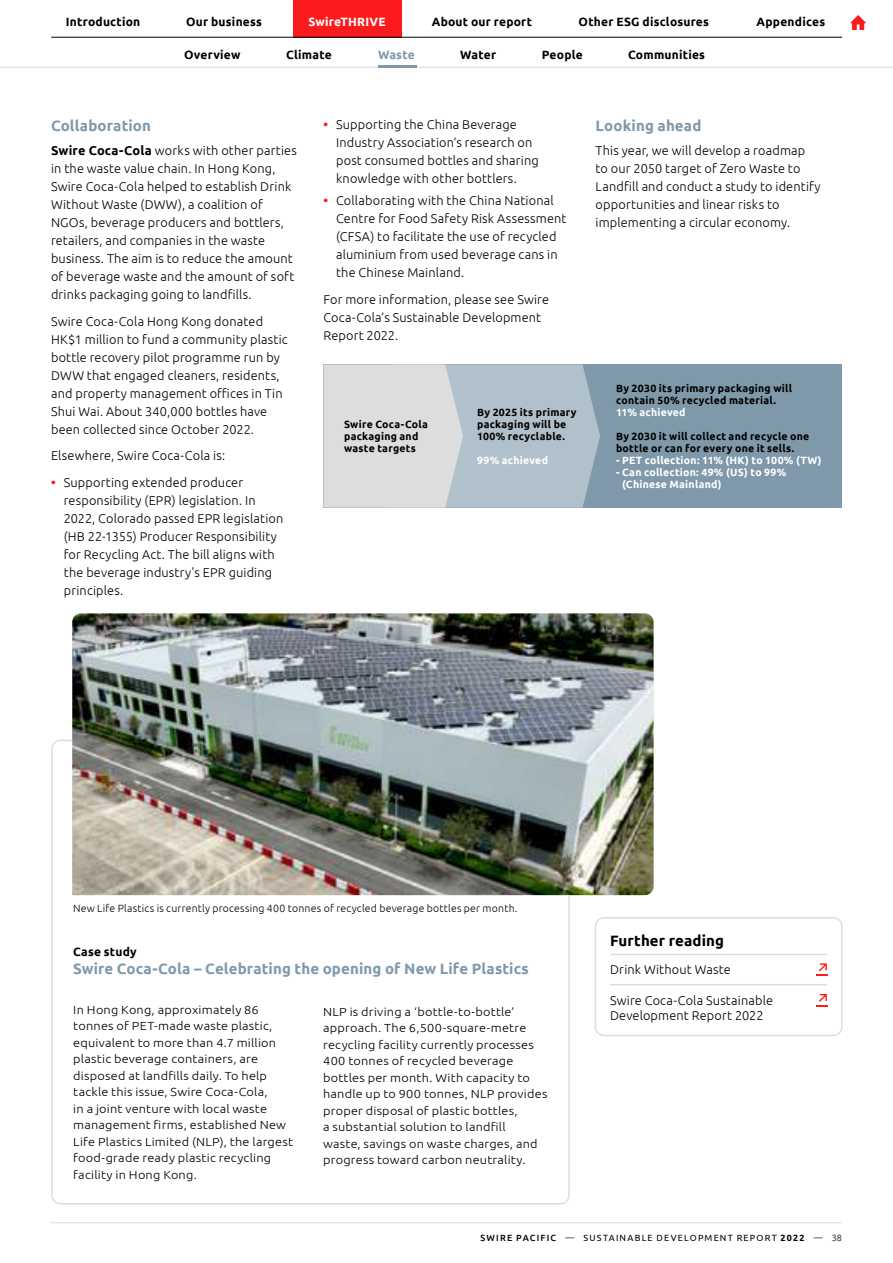
<style>
.page{position:relative;width:893px;height:1263px;background:#fff}
.page>*{position:absolute;margin:0;border:0;box-sizing:border-box;transform-origin:0 0}
.t1{font:700 15px "Ubuntu";letter-spacing:.01em;color:#7f99aa}
.t2{font:700 15px "Ubuntu";letter-spacing:.01em;color:#000}
.t3{font:300 12.75px/18px "Ubuntu";letter-spacing:.015em;color:#000}
.t4{font:700 12px "Ubuntu";letter-spacing:.02em;color:#000}
.t5{font:700 12px "Ubuntu";letter-spacing:.02em;color:#fff}
.t6{font:700 12px "Ubuntu";letter-spacing:.015em;color:#7f99aa}
.t7{font:300 11.7px/16.5px "Ubuntu";letter-spacing:.015em;color:#000;scale:1.09 1}
.t8{font:700 10.5px/12px "Ubuntu";letter-spacing:.025em;color:#000}
.t9{font:700 10.5px/12px "Ubuntu";letter-spacing:.025em;color:#fff}
.t10{font:300 10.5px "Ubuntu";letter-spacing:.02em;color:#000}
.t11{font:9px "Ubuntu";letter-spacing:.135em;color:#000}
.s1{font-weight:700}
.s2{font-weight:700;color:#fb1b1c}
.s3{font-weight:500}
.s4{font-weight:300}
</style>
<div class="page">
<div style="left:293px;top:0;width:108px;height:37px;background:#fb1b1c"></div>
<hr style="left:51px;top:37px;width:791px;height:1px;background:#000">
<hr style="left:0;top:67px;width:893px;height:1px;background:#ddd">
<svg style="left:850px;top:15px;width:16px;height:15px"></svg>
<hr style="left:51px;top:1222px;width:791px;height:1px;background:#ddd">
<hr style="left:378px;top:65px;width:38px;height:3px;background:#7f99aa">
<div style="left:595px;top:917px;width:248px;height:119px;border:2px solid #ddd;border-radius:9px"></div>
<hr style="left:610px;top:954px;width:217px;height:1px;background:#ddd">
<hr style="left:610px;top:984px;width:217px;height:1px;background:#ddd">
<svg style="left:816px;top:963px;width:11px;height:13px"></svg>
<svg style="left:816px;top:994px;width:11px;height:12px"></svg>
<img style="left:72px;top:613px;width:582px;height:282px">
<div style="left:323px;top:364px;width:519px;height:144px;background:#7f99aa"></div>
<svg style="left:323px;top:364px;width:277px;height:144px;background:#c3ccd2"></svg>
<p class="t4" style="left:66px;top:14px;width:76px">Introduction</p>
<p class="t4" style="left:186px;top:14px;width:77px">Our business</p>
<p class="t5" style="left:308px;top:14px;width:79px">SwireTHRIVE</p>
<p class="t4" style="left:432px;top:14px;width:102px">About our report</p>
<p class="t4" style="left:579px;top:14px;width:132px">Other ESG disclosures</p>
<p class="t4" style="left:756px;top:14px;width:70px">Appendices</p>
<p class="t4" style="left:184px;top:48px;width:58px">Overview</p>
<p class="t4" style="left:286px;top:48px;width:47px">Climate</p>
<p class="t4" style="left:460px;top:48px;width:38px">Water</p>
<p class="t4" style="left:542px;top:48px;width:43px">People</p>
<p class="t4" style="left:628px;top:48px;width:79px">Communities</p>
<p class="t6" style="left:378px;top:48px;width:38px">Waste</p>
<p class="t1" style="left:51px;top:116px;width:102px">Collaboration</p>
<p class="t3" style="left:51px;top:141px;width:247px"><span class="s1">Swire Coca-Cola</span> works with other parties in the waste value chain. In Hong Kong, Swire Coca-Cola helped to establish Drink Without Waste (DWW), a coalition of NGOs, beverage producers and bottlers, retailers, and companies in the waste business. The aim is to reduce the amount of beverage waste and the amount of soft drinks packaging going to landfills.</p>
<p class="t3" style="left:51px;top:312px;width:238px">Swire Coca-Cola Hong Kong donated HK$1 million to fund a community plastic bottle recovery pilot programme run by DWW that engaged cleaners, residents, and property management offices in Tin Shui Wai. About 340,000 bottles have been collected since October 2022.</p>
<p class="t3" style="left:51px;top:446px;width:176px">Elsewhere, Swire Coca-Cola is:</p>
<p class="t3" style="left:64px;top:473px;width:221px;text-indent:-13px"><span class="s2">•</span> Supporting extended producer responsibility (EPR) legislation. In 2022, Colorado passed EPR legislation (HB 22-1355) Producer Responsibility for Recycling Act. The bill aligns with the beverage industry's EPR guiding principles.</p>
<p class="t3" style="left:336px;top:115px;width:204px;text-indent:-13px"><span class="s2">•</span> Supporting the China Beverage Industry Association’s research on post consumed bottles and sharing knowledge with other bottlers.</p>
<p class="t3" style="left:336px;top:191px;width:232px;text-indent:-13px"><span class="s2">•</span> Collaborating with the China National Centre for Food Safety Risk Assessment (CFSA) to facilitate the use of recycled aluminium from used beverage cans in the Chinese Mainland.</p>
<p class="t3" style="left:323px;top:290px;width:227px">For more information, please see Swire<br>Coca-Cola’s Sustainable Development<br>Report 2022.</p>
<p class="t8" style="left:344px;top:418px;width:85px">Swire Coca-Cola packaging and waste targets</p>
<p class="t8" style="left:477px;top:406px;width:101px">By 2025 its primary packaging will be<br>100% recyclable.</p>
<p class="t9" style="left:477px;top:454px;width:72px">99% achieved</p>
<p class="t1" style="left:596px;top:116px;width:107px">Looking ahead</p>
<p class="t3" style="left:596px;top:141px;width:227px">This year, we will develop a roadmap to our 2050 target of Zero Waste to Landfill and conduct a study to identify opportunities and linear risks to implementing a circular economy.</p>
<p class="t8" style="left:616px;top:382px;width:177px">By 2030 its primary packaging will contain 50% recycled material.</p>
<p class="t9" style="left:616px;top:406px;width:71px">11% achieved</p>
<p class="t8" style="left:616px;top:430px;width:195px">By 2030 it will collect and recycle one bottle or can for every one it sells.</p>
<p class="t9" style="left:616px;top:454px;width:207px">- PET collection: 11% (HK) to 100% (TW)</p>
<p class="t9" style="left:622px;top:466px;width:166px;text-indent:-6px">- Can collection: 49% (US) to 99% (Chinese Mainland)</p>
<p class="t10" style="left:73px;top:902px;width:446px">New Life Plastics is currently processing 400 tonnes of recycled beverage bottles per month.</p>
<p class="t4" style="left:73px;top:944px;width:65px">Case study</p>
<p class="t1" style="left:73px;top:959px;width:457px">Swire Coca-Cola – Celebrating the opening of New Life Plastics</p>
<p class="t7" style="left:73px;top:1001px;width:203px">In Hong Kong, approximately 86 tonnes of PET-made waste plastic, equivalent to more than 4.7 million plastic beverage containers, are disposed at landfills daily. To help tackle this issue, Swire Coca-Cola,<br>in a joint venture with local waste management firms, established New Life Plastics Limited (NLP), the largest food-grade ready plastic recycling facility in Hong Kong.</p>
<p class="t7" style="left:323px;top:1003px;width:207px">NLP is driving a ‘bottle-to-bottle’ approach. The 6,500-square-metre recycling facility currently processes 400 tonnes of recycled beverage bottles per month. With capacity to handle up to 900 tonnes, NLP provides proper disposal of plastic bottles,<br>a substantial solution to landfill<br>waste, savings on waste charges, and progress toward carbon neutrality.</p>
<p class="t2" style="left:610px;top:932px;width:116px">Further reading</p>
<p class="t3" style="left:610px;top:960px;width:122px">Drink Without Waste</p>
<p class="t3" style="left:610px;top:992px;width:164px;line-height:15.3px">Swire Coca-Cola Sustainable<br>Development Report 2022</p>
<p class="t11" style="left:480px;top:1232px;width:363px"><span class="s3">SWIRE PACIFIC</span> <span class="s4">—</span> SUSTAINABLE DEVELOPMENT REPORT <span class="s1">2022</span> <span class="s4">— 38</span></p>
</div>
